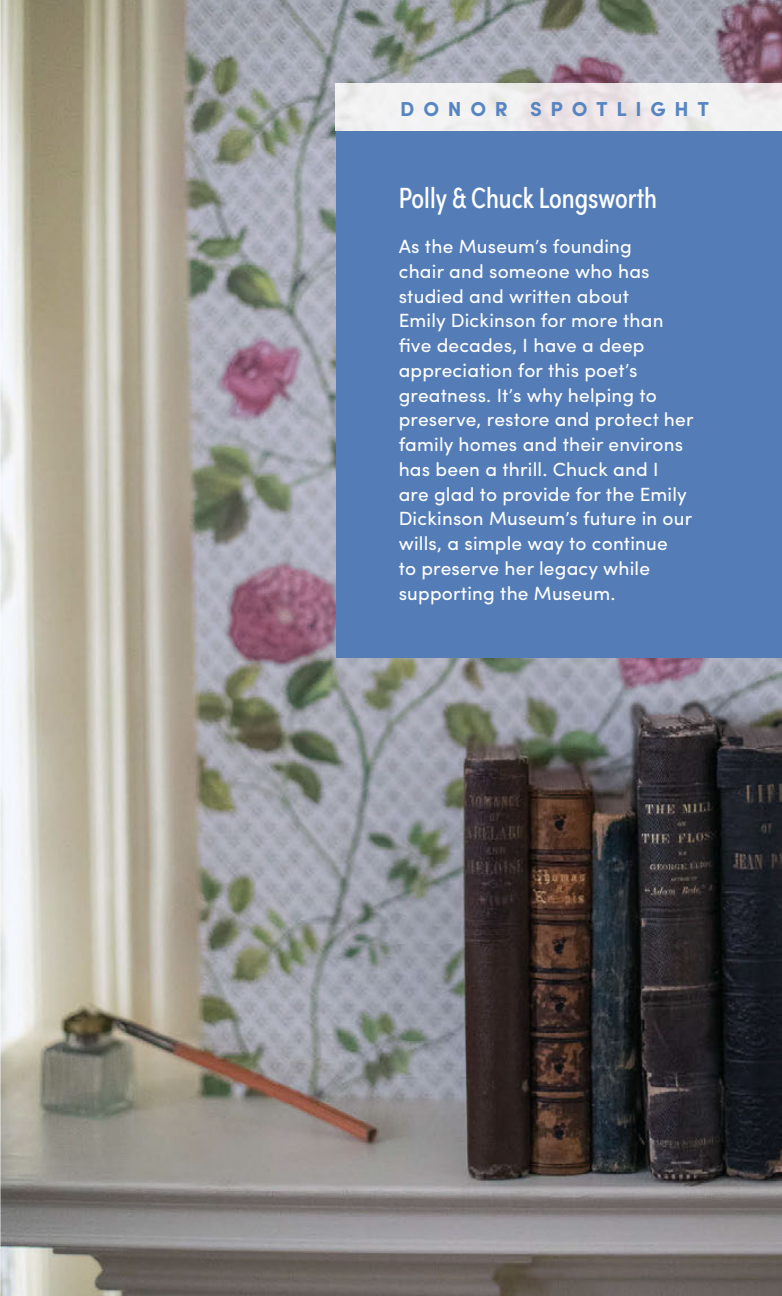
<style>
.page{position:relative;width:782px;height:1296px;background:#fff}
.page>*{position:absolute;margin:0;border:0;box-sizing:border-box;transform-origin:0 0}
.t1{font:29.25px "Sofia Pro Condensed";color:#fff}
.t2{font:700 20.25px "Sofia Pro";letter-spacing:.43em;color:#5785c1}
.t3{font:19.12px/24.8px "Sofia Pro";letter-spacing:.01em;color:#fff}
</style>
<div class="page">
<img style="left:0;top:0;width:782px;height:1296px">
<div style="left:336px;top:131px;width:445px;height:527px;background:#547db8"></div>
<img style="left:336px;top:84px;width:445px;height:47px">
<p class="t2" style="left:400px;top:93px;width:310px">DONOR SPOTLIGHT</p>
<h1 class="t1" style="left:399px;top:176px;width:260px">Polly &amp; Chuck Longsworth</h1>
<p class="t3" style="left:399px;top:233px;width:296px">As the Museum’s founding<br>chair and someone who has studied and written about<br>Emily Dickinson for more than five decades, I have a deep appreciation for this poet’s greatness. It’s why helping to preserve, restore and protect her family homes and their environs has been a thrill. Chuck and I<br>are glad to provide for the Emily<br>Dickinson Museum’s future in our wills, a simple way to continue<br>to preserve her legacy while supporting the Museum.</p>
</div>
